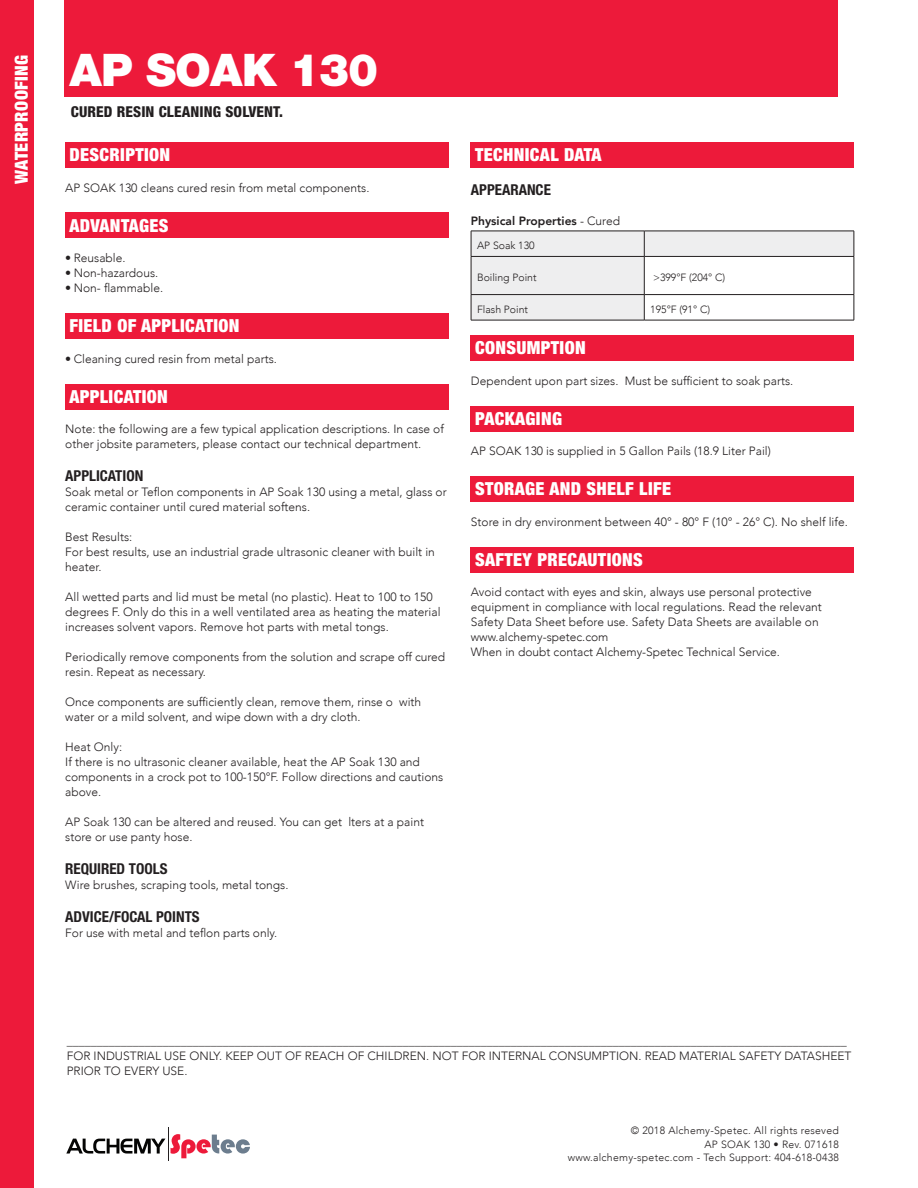
<style>
.page{position:relative;width:918px;height:1188px;background:#fff}
.page>*{position:absolute;margin:0;border:0;box-sizing:border-box;transform-origin:0 0}
.t1{font:900 45px "Helvetica Neue LT Std";letter-spacing:-.02em;color:#fff}
.t2{font:900 condensed 18px "Helvetica Neue LT Std";letter-spacing:.02em;color:#fff}
.BODY_TEXT{font:700 condensed 15px "Helvetica Neue LT Std";color:#231f20}
.t3{font:800 condensed 15px "Helvetica Neue LT Std";letter-spacing:.01em;color:#231f20}
.BODY_TEXT-2{font:300 12px/15px "Avenir";color:#231f20}
.BODY_TEXT-3{font:800 12px "Avenir";color:#231f20}
.Paragraph_Style_1{font:300 10.5px "Avenir";letter-spacing:.025em;color:#231f20}
.Paragraph_Style_1-2{font:300 10.5px "Avenir";color:#231f20}
.s1{font-weight:300}
</style>
<div class="page">
<svg style="left:171px;top:1134px;width:79px;height:24px"></svg>
<svg style="left:66px;top:1139px;width:99px;height:15px"></svg>
<hr style="left:168px;top:1127px;width:1px;height:34px;background:#231f20">
<div style="left:0;top:0;width:34px;height:1188px;background:#ed1a3a"></div>
<div style="left:65px;top:142px;width:383px;height:26px;background:#ed1a3a"></div>
<div style="left:65px;top:213px;width:383px;height:25px;background:#ed1a3a"></div>
<div style="left:65px;top:313px;width:383px;height:26px;background:#ed1a3a"></div>
<div style="left:65px;top:384px;width:383px;height:25px;background:#ed1a3a"></div>
<div style="left:471px;top:142px;width:383px;height:26px;background:#ed1a3a"></div>
<svg style="left:471px;top:231px;width:384px;height:89px"></svg>
<hr style="left:471px;top:320px;width:173px;height:1px;background:#231f20">
<hr style="left:644px;top:320px;width:210px;height:1px;background:#231f20">
<div style="left:471px;top:335px;width:383px;height:26px;background:#ed1a3a"></div>
<div style="left:471px;top:406px;width:383px;height:25px;background:#ed1a3a"></div>
<div style="left:471px;top:476px;width:383px;height:26px;background:#ed1a3a"></div>
<div style="left:471px;top:547px;width:383px;height:25px;background:#ed1a3a"></div>
<div style="left:64px;top:0;width:774px;height:96px;background:#ed1a3a"></div>
<p class="t2" style="left:10px;top:184px;width:130px;rotate:-90deg">WATERPROOFING</p>
<p class="t1" style="left:70px;top:43px;width:310px">AP SOAK 130</p>
<p class="t3" style="left:71px;top:103px;width:214px">CURED RESIN CLEANING SOLVENT.</p>
<p class="t2" style="left:70px;top:144px;width:102px">DESCRIPTION</p>
<p class="BODY_TEXT-2" style="left:65px;top:180px;width:306px">AP SOAK 130 cleans cured resin from metal components.</p>
<p class="t2" style="left:70px;top:214px;width:100px">ADVANTAGES</p>
<p class="BODY_TEXT-2" style="left:65px;top:251px;width:62px">• Reusable.</p>
<p class="BODY_TEXT-2" style="left:65px;top:266px;width:95px">• Non-hazardous.</p>
<p class="BODY_TEXT-2" style="left:65px;top:281px;width:99px">• Non- flammable.</p>
<p class="t2" style="left:70px;top:315px;width:171px">FIELD OF APPLICATION</p>
<p class="BODY_TEXT-2" style="left:65px;top:351px;width:213px">• Cleaning cured resin from metal parts.</p>
<p class="t2" style="left:70px;top:385px;width:100px">APPLICATION</p>
<p class="BODY_TEXT-2" style="left:65px;top:422px;width:380px">Note: the following are a few typical application descriptions. In case of other jobsite parameters, please contact our technical department.</p>
<p class="BODY_TEXT" style="left:65px;top:467px;width:80px">APPLICATION</p>
<p class="BODY_TEXT-2" style="left:65px;top:485px;width:383px">Soak metal or Teflon components in AP Soak 130 using a metal, glass or ceramic container until cured material softens.</p>
<p class="BODY_TEXT-2" style="left:65px;top:530px;width:69px">Best Results:</p>
<p class="BODY_TEXT-2" style="left:65px;top:545px;width:371px">For best results, use an industrial grade ultrasonic cleaner with built in heater.</p>
<p class="BODY_TEXT-2" style="left:65px;top:590px;width:377px">All wetted parts and lid must be metal (no plastic). Heat to 100 to 150 degrees F. Only do this in a well ventilated area as heating the material increases solvent vapors. Remove hot parts with metal tongs.</p>
<p class="BODY_TEXT-2" style="left:65px;top:650px;width:382px">Periodically remove components from the solution and scrape off cured resin. Repeat as necessary.</p>
<p class="BODY_TEXT-2" style="left:65px;top:695px;width:358px">Once components are sufficiently clean, remove them, rinse o with water or a mild solvent, and wipe down with a dry cloth.</p>
<p class="BODY_TEXT-2" style="left:65px;top:740px;width:58px">Heat Only:</p>
<p class="BODY_TEXT-2" style="left:65px;top:755px;width:380px">If there is no ultrasonic cleaner available, heat the AP Soak 130 and components in a crock pot to 100-150°F. Follow directions and cautions above.</p>
<p class="BODY_TEXT-2" style="left:65px;top:815px;width:360px">AP Soak 130 can be altered and reused. You can get lters at a paint store or use panty hose.</p>
<p class="BODY_TEXT" style="left:65px;top:860px;width:104px">REQUIRED TOOLS</p>
<p class="BODY_TEXT-2" style="left:65px;top:878px;width:225px">Wire brushes, scraping tools, metal tongs.</p>
<p class="BODY_TEXT" style="left:65px;top:908px;width:136px">ADVICE/FOCAL POINTS</p>
<p class="BODY_TEXT-2" style="left:65px;top:926px;width:213px">For use with metal and teflon parts only.</p>
<p class="t2" style="left:475px;top:144px;width:128px">TECHNICAL DATA</p>
<p class="BODY_TEXT" style="left:471px;top:180px;width:82px">APPEARANCE</p>
<p class="BODY_TEXT-3" style="left:471px;top:210px;width:151px">Physical Properties <span class="s1">- Cured</span></p>
<p class="Paragraph_Style_1-2" style="left:477px;top:239px;width:59px">AP Soak 130</p>
<p class="Paragraph_Style_1-2" style="left:477px;top:271px;width:61px">Boiling Point</p>
<p class="Paragraph_Style_1" style="left:653px;top:271px;width:74px">&gt;399°F (204° C)</p>
<p class="Paragraph_Style_1-2" style="left:477px;top:303px;width:52px">Flash Point</p>
<p class="Paragraph_Style_1" style="left:650px;top:303px;width:61px">195°F (91° C)</p>
<p class="t2" style="left:475px;top:337px;width:112px">CONSUMPTION</p>
<p class="BODY_TEXT-2" style="left:471px;top:373px;width:324px">Dependent upon part sizes. Must be sufficient to soak parts.</p>
<p class="t2" style="left:475px;top:407px;width:88px">PACKAGING</p>
<p class="BODY_TEXT-2" style="left:471px;top:444px;width:302px">AP SOAK 130 is supplied in 5 Gallon Pails (18.9 Liter Pail)</p>
<p class="t2" style="left:475px;top:478px;width:197px">STORAGE AND SHELF LIFE</p>
<p class="BODY_TEXT-2" style="left:471px;top:514px;width:378px">Store in dry environment between 40° - 80° F (10° - 26° C). No shelf life.</p>
<p class="t2" style="left:475px;top:549px;width:169px">SAFTEY PRECAUTIONS</p>
<p class="BODY_TEXT-2" style="left:471px;top:585px;width:343px">Avoid contact with eyes and skin, always use personal protective</p>
<p class="BODY_TEXT-2" style="left:471px;top:600px;width:353px">equipment in compliance with local regulations. Read the relevant<br>Safety Data Sheet before use. Safety Data Sheets are available on</p>
<p class="BODY_TEXT-2" style="left:471px;top:630px;width:139px">www.alchemy-spetec.com</p>
<p class="BODY_TEXT-2" style="left:471px;top:645px;width:311px">When in doubt contact Alchemy-Spetec Technical Service.</p>
<p class="BODY_TEXT-2" style="left:67px;top:1033px;width:782px">__________________________________________________________________________________________________________________________________</p>
<p class="BODY_TEXT-2" style="left:67px;top:1048px;width:786px">FOR INDUSTRIAL USE ONLY. KEEP OUT OF REACH OF CHILDREN. NOT FOR INTERNAL CONSUMPTION. READ MATERIAL SAFETY DATASHEET<br>PRIOR TO EVERY USE.</p>
<p class="Paragraph_Style_1" style="left:631px;top:1125px;width:209px">© 2018 Alchemy-Spetec. All rights reseved</p>
<p class="Paragraph_Style_1" style="left:705px;top:1138px;width:136px">AP SOAK 130 • Rev. 071618</p>
<p class="Paragraph_Style_1" style="left:568px;top:1152px;width:273px">www.alchemy-spetec.com - Tech Support: 404-618-0438</p>
</div>
